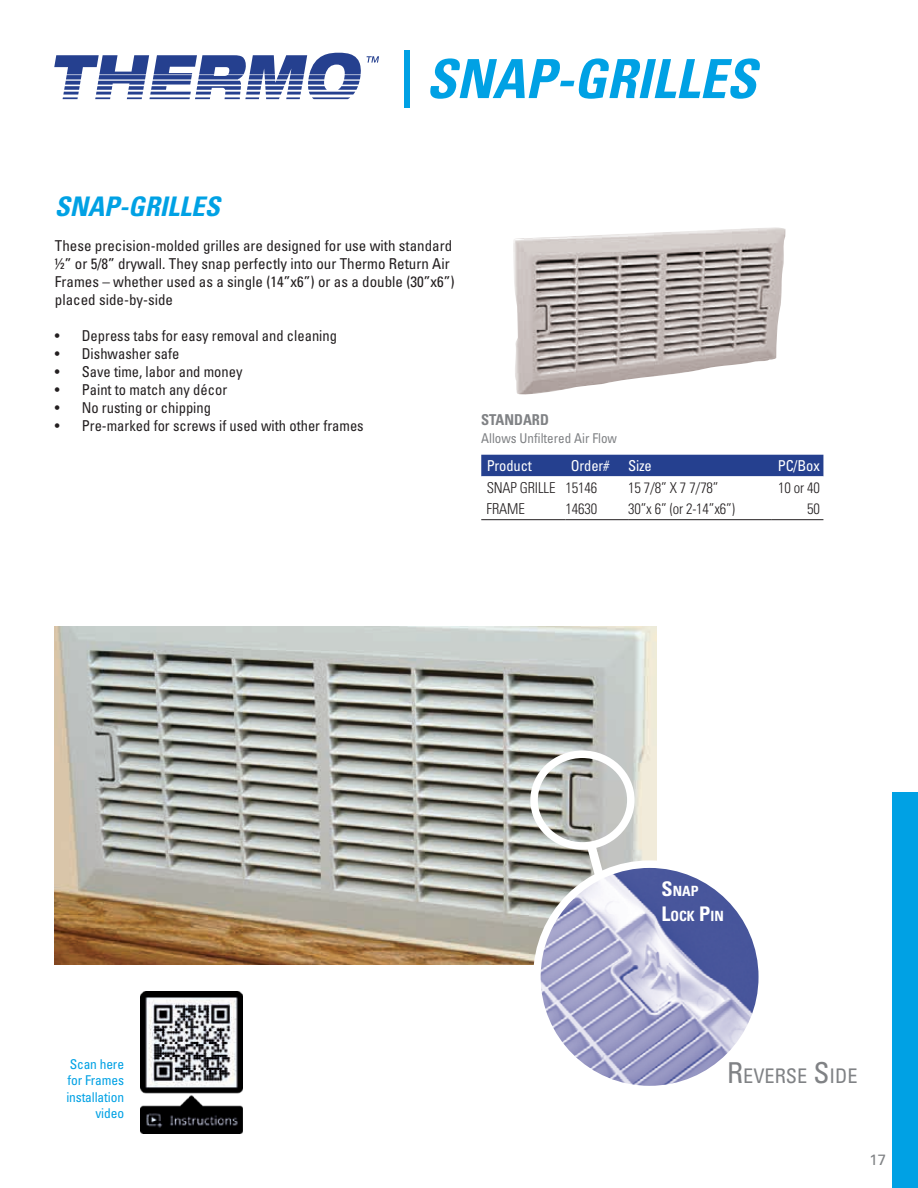
<style>
.page{position:relative;width:918px;height:1188px;background:#fff}
.page>*{position:absolute;margin:0;border:0;box-sizing:border-box;transform-origin:0 0}
.t1{font:italic 700 condensed 54px "Univers LT Std";color:#00a1e4}
.t2{font:italic 700 condensed 27px "Univers LT Std";color:#00a1e4}
.t3{font:condensed 20.1px "Univers LT Std";color:#808285}
.t4{font:condensed 15px/18px "Univers LT Std";color:#231f20}
.t5{font:300 condensed 15px "Univers LT Std";letter-spacing:-.01em;color:#231f20}
.t6{font:condensed 15px "Univers LT Std";letter-spacing:-.01em;color:#fff}
.t7{font:700 condensed 15px "Univers LT Std";color:#808285}
.t8{font:15px "Univers LT Std";color:#808285}
.t9{font:700 condensed 14.1px/24.5px "Univers LT Std";color:#fff}
.t10{font:condensed 13.5px/16.2px "Univers LT Std";letter-spacing:-.01em;color:#00a1e4;text-align:right}
.t11{font:condensed 13.5px "Univers LT Std";color:#808285}
.s1{font-size:20.1px}
.s2{font-size:28.8px}
</style>
<div class="page">
<img style="left:55px;top:626px;width:601px;height:338px">
<div style="left:892px;top:792px;width:26px;height:396px;background:#00a1e4"></div>
<div style="left:481px;top:455px;width:342px;height:22px;background:#25408f"></div>
<hr style="left:481px;top:519px;width:84px;height:1px;background:#231f20">
<hr style="left:565px;top:519px;width:63px;height:1px;background:#231f20">
<hr style="left:628px;top:519px;width:144px;height:1px;background:#231f20">
<hr style="left:772px;top:519px;width:51px;height:1px;background:#231f20">
<img style="left:537px;top:864px;width:225px;height:226px;border-radius:113px">
<div style="left:533px;top:860px;width:233px;height:233px;border:8px solid #fff;border-radius:50%"></div>
<div style="left:530px;top:751px;width:105px;height:99px;border:8px solid #fff;border-radius:50%"></div>
<svg style="left:580px;top:834px;width:30px;height:52px"></svg>
<img style="left:513px;top:227px;width:272px;height:168px">
<svg style="left:54px;top:52px;width:325px;height:48px"></svg>
<img style="left:140px;top:991px;width:102px;height:143px">
<h1 class="t1" style="left:392px;top:46px;width:366px">| SNAP-GRILLES</h1>
<h2 class="t2" style="left:55px;top:190px;width:167px">SNAP-GRILLES</h2>
<p class="t4" style="left:55px;top:237px;width:401px">These precision-molded grilles are designed for use with standard ½” or 5/8” drywall. They snap perfectly into our Thermo Return Air Frames – whether used as a single (14”x6”) or as a double (30”x6”) placed side-by-side</p>
<p class="t4" style="left:55px;top:326px;width:284px">• Depress tabs for easy removal and cleaning</p>
<p class="t4" style="left:55px;top:344px;width:126px">• Dishwasher safe</p>
<p class="t4" style="left:55px;top:362px;width:189px">• Save time, labor and money</p>
<p class="t4" style="left:55px;top:380px;width:174px">• Paint to match any décor</p>
<p class="t4" style="left:55px;top:398px;width:158px">• No rusting or chipping</p>
<p class="t4" style="left:55px;top:416px;width:311px">• Pre-marked for screws if used with other frames</p>
<p class="t7" style="left:481px;top:410px;width:69px">STANDARD</p>
<p class="t11" style="left:481px;top:429px;width:137px">Allows Unfiltered Air Flow</p>
<p class="t6" style="left:487px;top:456px;width:47px">Product</p>
<p class="t6" style="left:571px;top:456px;width:83px">Order# Size</p>
<p class="t6" style="left:778px;top:456px;width:44px">PC/Box</p>
<p class="t5" style="left:487px;top:478px;width:112px">SNAP GRILLE 15146</p>
<p class="t5" style="left:628px;top:478px;width:92px">15 7/8” X 7 7/78”</p>
<p class="t5" style="left:778px;top:478px;width:43px">10 or 40</p>
<p class="t5" style="left:487px;top:500px;width:40px">FRAME</p>
<p class="t5" style="left:565px;top:500px;width:33px">14630</p>
<p class="t5" style="left:628px;top:500px;width:108px">30”x 6” (or 2-14”x6”)</p>
<p class="t5" style="left:807px;top:500px;width:14px">50</p>
<p class="t10" style="left:66px;top:1056px;width:59px">Scan here for Frames installation video</p>
<p class="t9" style="left:662px;top:879px;width:64px"><span class="s1">S</span>NAP<br><span class="s1">L</span>OCK <span class="s1">P</span>IN</p>
<h3 class="t3" style="left:727px;top:1063px;width:132px"><span class="s2">R</span>EVERSE <span class="s2">S</span> IDE</h3>
<p class="t8" style="left:870px;top:1151px;width:18px">17</p>
</div>
